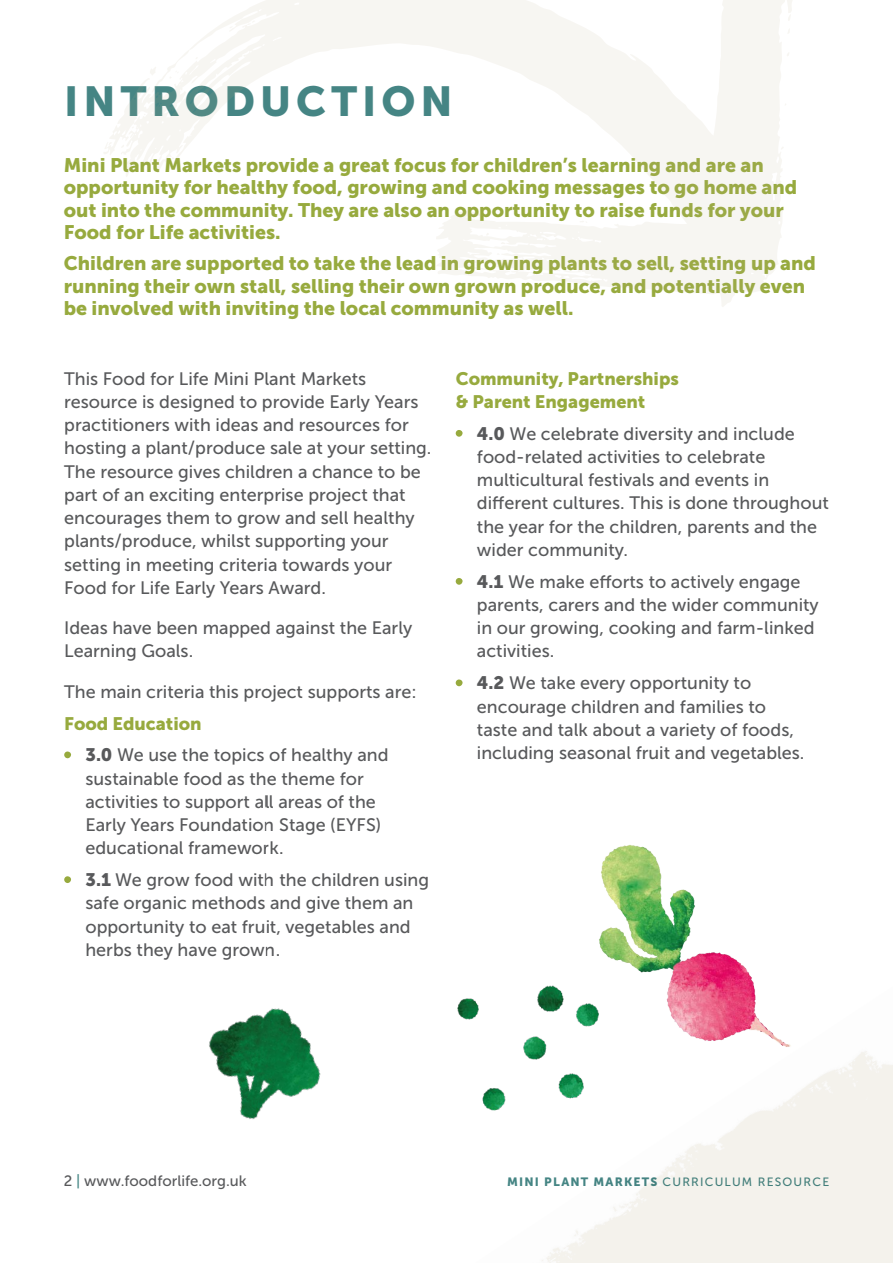
<style>
.page{position:relative;width:893px;height:1263px;background:#fff}
.page>*{position:absolute;margin:0;border:0;box-sizing:border-box;transform-origin:0 0}
.t1{font:41.7px "Museo Sans 900";letter-spacing:.12em;color:#458584}
.t2{font:19.5px/22.5px "Museo Sans 900";color:#97aa3e}
.t3{font:18px/23.2px "Museo Sans 500";color:#58595b}
.t4{font:18px/23.2px "Museo Sans 900";color:#97aa3e}
.t5{font:15px "Museo Sans 500";color:#58595b}
.t6{font:12px "Museo Sans 500";letter-spacing:.1em;color:#458584}
.s1{font-family:"Museo Sans 900"}
.s2{color:#458584}
</style>
<div class="page">
<svg style="left:64px;top:751px;width:7px;height:7px"></svg>
<svg style="left:64px;top:876px;width:7px;height:7px"></svg>
<svg style="left:456px;top:430px;width:7px;height:7px"></svg>
<svg style="left:456px;top:578px;width:7px;height:7px"></svg>
<svg style="left:456px;top:679px;width:7px;height:7px"></svg>
<svg style="left:104px;top:0;width:688px;height:307px"></svg>
<svg style="left:781px;top:146px;width:3px;height:4px"></svg>
<svg style="left:579px;top:220px;width:9px;height:3px"></svg>
<svg style="left:786px;top:52px;width:4px;height:5px"></svg>
<svg style="left:787px;top:28px;width:3px;height:6px"></svg>
<svg style="left:475px;top:264px;width:6px;height:2px"></svg>
<svg style="left:787px;top:14px;width:4px;height:7px"></svg>
<svg style="left:108px;top:142px;width:4px;height:3px"></svg>
<svg style="left:247px;top:20px;width:8px;height:5px"></svg>
<svg style="left:229px;top:26px;width:4px;height:3px"></svg>
<svg style="left:150px;top:50px;width:39px;height:43px"></svg>
<img style="left:457px;top:985px;width:436px;height:278px">
<img style="left:571px;top:845px;width:258px;height:256px">
<img style="left:209px;top:1008px;width:112px;height:111px">
<p class="t1" style="left:64px;top:78px;width:390px">INTRODUCTION</p>
<p class="t2" style="left:64px;top:154px;width:735px">Mini Plant Markets provide a great focus for children’s learning and are an opportunity for healthy food, growing and cooking messages to go home and out into the community. They are also an opportunity to raise funds for your Food for Life activities.</p>
<p class="t2" style="left:64px;top:252px;width:754px">Children are supported to take the lead in growing plants to sell, setting up and running their own stall, selling their own grown produce, and potentially even be involved with inviting the local community as well.</p>
<p class="t3" style="left:64px;top:367px;width:369px">This Food for Life Mini Plant Markets resource is designed to provide Early Years practitioners with ideas and resources for hosting a plant/produce sale at your setting.<br>The resource gives children a chance to be part of an exciting enterprise project that encourages them to grow and sell healthy plants/produce, whilst supporting your setting in meeting criteria towards your Food for Life Early Years Award.</p>
<p class="t3" style="left:64px;top:616px;width:350px">Ideas have been mapped against the Early<br>Learning Goals.</p>
<p class="t3" style="left:64px;top:680px;width:354px">The main criteria this project supports are:</p>
<p class="t4" style="left:64px;top:711px;width:139px">Food Education</p>
<p class="t3" style="left:85px;top:743px;width:305px"><span class="s1">3.0</span> We use the topics of healthy and sustainable food as the theme for activities to support all areas of the Early Years Foundation Stage (EYFS) educational framework.</p>
<p class="t3" style="left:85px;top:868px;width:345px"><span class="s1">3.1</span> We grow food with the children using safe organic methods and give them an opportunity to eat fruit, vegetables and herbs they have grown.</p>
<p class="t4" style="left:456px;top:367px;width:225px">Community, Partnerships &amp; Parent Engagement</p>
<p class="t3" style="left:477px;top:422px;width:353px"><span class="s1">4.0</span> We celebrate diversity and include food-related activities to celebrate multicultural festivals and events in different cultures. This is done throughout the year for the children, parents and the wider community.</p>
<p class="t3" style="left:477px;top:570px;width:343px"><span class="s1">4.1</span> We make efforts to actively engage parents, carers and the wider community in our growing, cooking and farm-linked activities.</p>
<p class="t3" style="left:477px;top:671px;width:329px"><span class="s1">4.2</span> We take every opportunity to encourage children and families to taste and talk about a variety of foods, including seasonal fruit and vegetables.</p>
<p class="t5" style="left:64px;top:1173px;width:184px">2 <span class="s2">|</span> www.foodforlife.org.uk</p>
<p class="t6" style="left:507px;top:1176px;width:324px"><span class="s1">MINI PLANT MARKETS</span> CURRICULUM RESOURCE</p>
</div>
